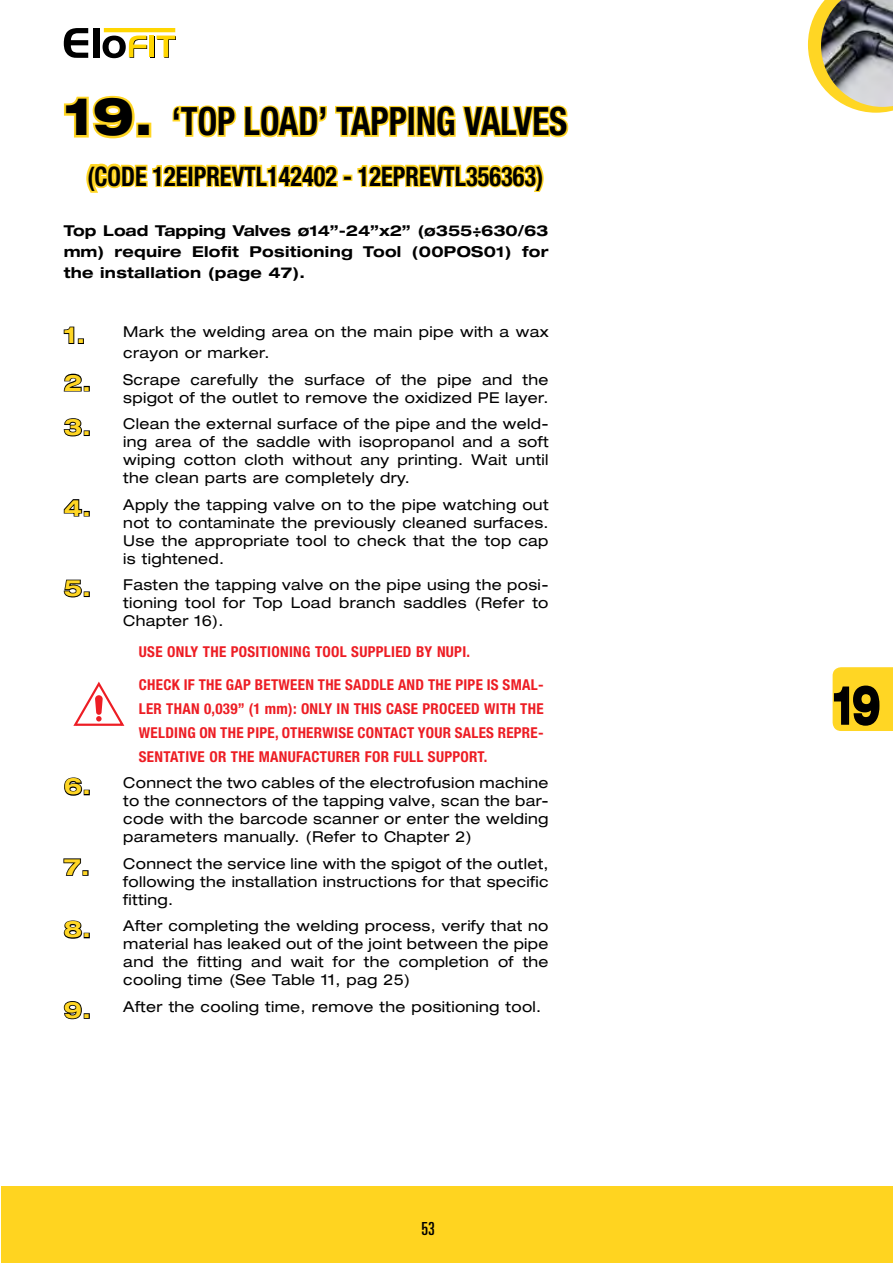
<style>
.page{position:relative;width:893px;height:1263px;background:#fff}
.page>*{position:absolute;margin:0;border:0;box-sizing:border-box;transform-origin:0 0}
.t1{font:700 expanded 52.5px "Helvetica Neue LT Std";color:#000;scale:.65 1}
._1-Capitolo{font:700 condensed 39px "Helvetica Neue LT Std";color:#000;scale:.9 1}
._1-Capitolo-2{font:700 condensed 27px "Helvetica Neue LT Std";color:#000;scale:.9 1}
.t2{font:ultra-condensed 18px "Univers LT Std";color:#000}
._8-Testo_rientrato_n{font:expanded 15px/18px "Helvetica Neue LT Std";letter-spacing:.02em;color:#000;text-align:justify}
._7-Attenzione_TXT{font:700 condensed 15px/24px "Helvetica Neue LT Std";letter-spacing:.02em;color:#ed1d24;text-align:justify}
._3-Testo{font:700 expanded 15px/21px "Helvetica Neue LT Std";letter-spacing:.02em;color:#000;text-align:justify}
._8a-Testo_rientrato{font:expanded 15px/21px "Helvetica Neue LT Std";letter-spacing:.02em;color:#000}
.s1{font-weight:800;font-stretch:expanded;font-size:52.5px}
.s2{font-weight:700;font-size:22.5px;color:#ffd624}
</style>
<div class="page">
<div style="left:1px;top:1186px;width:892px;height:77px;background:#ffd420"></div>
<svg style="left:808px;top:4px;width:85px;height:109px"></svg>
<img style="left:821px;top:0;width:72px;height:107px">
<svg style="left:833px;top:667px;width:60px;height:64px;background:#ddba21"></svg>
<svg style="left:63px;top:28px;width:506px;height:409px"></svg>
<svg style="left:63px;top:499px;width:27px;height:18px"></svg>
<svg style="left:63px;top:579px;width:27px;height:19px"></svg>
<svg style="left:73px;top:681px;width:52px;height:45px"></svg>
<svg style="left:64px;top:777px;width:26px;height:19px"></svg>
<svg style="left:63px;top:858px;width:19px;height:18px"></svg>
<div style="left:82px;top:870px;width:7px;height:6px;border:2px solid #000"></div>
<svg style="left:63px;top:920px;width:27px;height:19px"></svg>
<svg style="left:63px;top:1001px;width:27px;height:19px"></svg>
<p class="_1-Capitolo" style="left:64px;top:98px;width:561px"><span class="s1">19.</span> ‘TOP LOAD’ TAPPING VALVES</p>
<p class="_1-Capitolo-2" style="left:87px;top:160px;width:508px">(CODE 12EIPREVTL142402 - 12EPREVTL356363)</p>
<p class="_3-Testo" style="left:64px;top:220px;width:486px">Top Load Tapping Valves ø14”-24”x2” (ø355÷630/63 mm) require Elofit Positioning Tool (00POS01) for the installation (page 47).</p>
<p class="_8a-Testo_rientrato" style="left:123px;top:321px;width:427px;text-indent:-60px"><span class="s2">1.</span> Mark the welding area on the main pipe with a wax crayon or marker.</p>
<p class="_8-Testo_rientrato_n" style="left:64px;top:370px;width:486px;text-align:right"><span class="s2">2.</span> Scrape carefully the surface of the pipe and the spigot of the outlet to remove the oxidized PE layer.</p>
<p class="_8-Testo_rientrato_n" style="left:123px;top:415px;width:427px;text-indent:-60px"><span class="s2">3.</span> Clean the external surface of the pipe and the weld&shy;ing area of the saddle with isopropanol and a soft wiping cotton cloth without any printing. Wait until the clean parts are completely dry.</p>
<p class="_8-Testo_rientrato_n" style="left:123px;top:495px;width:427px;text-indent:-60px"><span class="s2">4.</span> Apply the tapping valve on to the pipe watching out not to contaminate the previously cleaned surfaces.<br>Use the appropriate tool to check that the top cap is tightened.</p>
<p class="_8-Testo_rientrato_n" style="left:123px;top:576px;width:427px;text-indent:-60px"><span class="s2">5.</span> Fasten the tapping valve on the pipe using the posi&shy;tioning tool for Top Load branch saddles (Refer to Chapter 16).</p>
<p class="_7-Attenzione_TXT" style="left:139px;top:640px;width:333px">USE ONLY THE POSITIONING TOOL SUPPLIED BY NUPI.</p>
<p class="_7-Attenzione_TXT" style="left:139px;top:672px;width:406px">CHECK IF THE GAP BETWEEN THE SADDLE AND THE PIPE IS SMAL-LER THAN 0,039” (1 mm): ONLY IN THIS CASE PROCEED WITH THE WELDING ON THE PIPE, OTHERWISE CONTACT YOUR SALES REPRE-SENTATIVE OR THE MANUFACTURER FOR FULL SUPPORT.</p>
<p class="_8-Testo_rientrato_n" style="left:123px;top:774px;width:427px;text-indent:-60px"><span class="s2">6.</span> Connect the two cables of the electrofusion machine to the connectors of the tapping valve, scan the bar&shy;code with the barcode scanner or enter the welding parameters manually. (Refer to Chapter 2)</p>
<p class="_8-Testo_rientrato_n" style="left:123px;top:854px;width:427px;text-indent:-60px"><span class="s2">7.</span> Connect the service line with the spigot of the outlet, following the installation instructions for that specific fitting.</p>
<p class="_8-Testo_rientrato_n" style="left:123px;top:917px;width:427px;text-indent:-60px"><span class="s2">8.</span> After completing the welding process, verify that no material has leaked out of the joint between the pipe and the fitting and wait for the completion of the cooling time (See Table 11, pag 25)</p>
<p class="_8-Testo_rientrato_n" style="left:64px;top:997px;width:479px"><span class="s2">9.</span> After the cooling time, remove the positioning tool.</p>
<p class="t2" style="left:422px;top:1218px;width:15px">53</p>
<p class="t1" style="left:833px;top:672px;width:74px">19</p>
</div>
